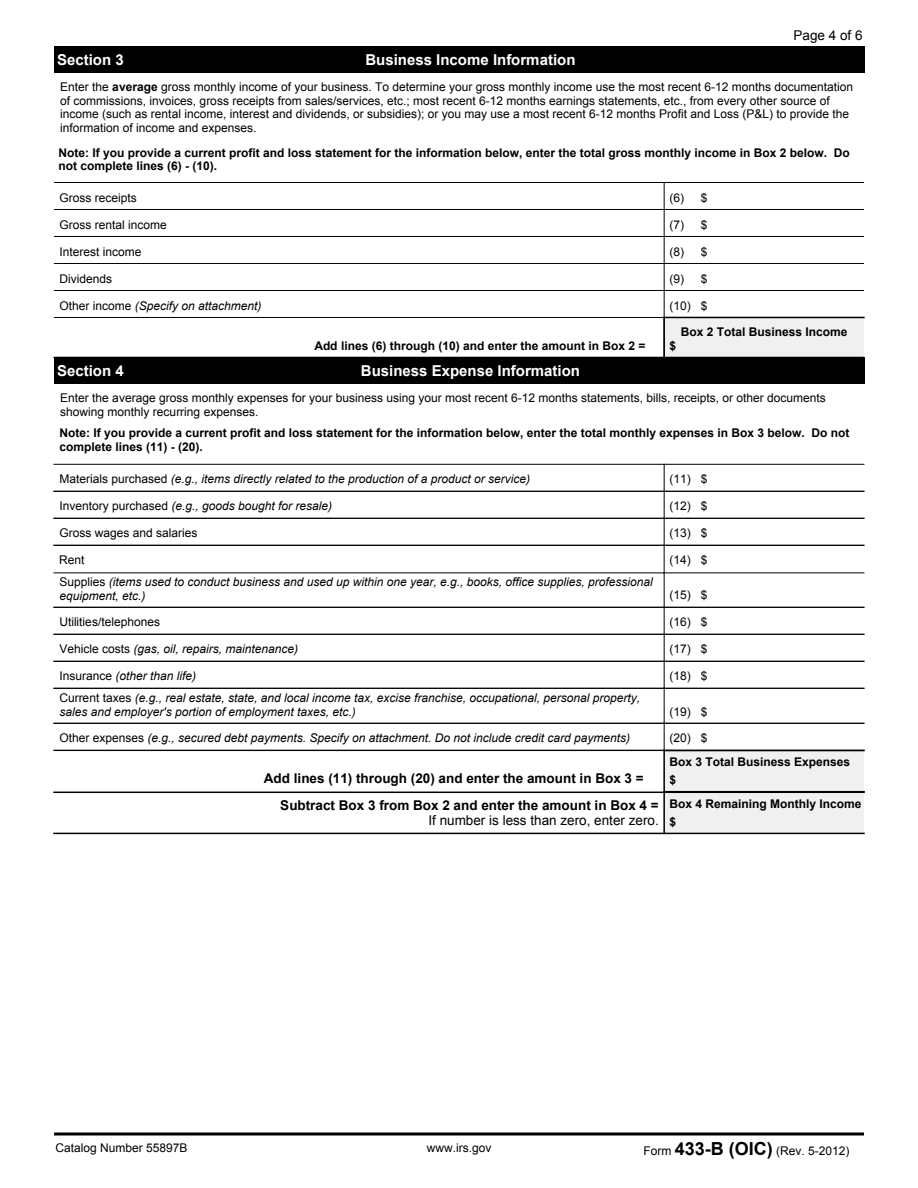
<style>
.page{position:relative;width:918px;height:1188px;background:#fff}
.page>*{position:absolute;margin:0;border:0;box-sizing:border-box;transform-origin:0 0}
.Section{font:700 15px "Arial";color:#fff}
.t1{font:700 13.5px/15.5px "Arial";color:#000;text-align:right}
.Section-2{font:13.5px "Arial";color:#000}
.Section-3{font:12px/13.8px "Arial";color:#000}
.t2{font:italic 12px/13.8px "Arial";color:#000}
.Section-4{font:700 12px/13.8px "Arial";color:#000}
.Field{font:700 12px/18px "Arial";color:#000}
.s1{font-weight:700}
.s2{font-style:normal}
.s3{font-weight:400}
.s4{font-weight:700;font-size:18px}
</style>
<div class="page">
<svg style="left:54px;top:1132px;width:810px;height:4px;background:#3f3f3f"></svg>
<div style="left:54px;top:46px;width:811px;height:27px;background:#000"></div>
<div style="left:54px;top:464px;width:611px;height:28px;border:1px solid #000"></div>
<hr style="left:664px;top:464px;width:200px;height:1px;background:#000">
<div style="left:54px;top:491px;width:611px;height:28px;border:1px solid #000"></div>
<hr style="left:664px;top:491px;width:200px;height:1px;background:#000">
<div style="left:54px;top:518px;width:611px;height:28px;border:1px solid #000"></div>
<hr style="left:664px;top:518px;width:200px;height:1px;background:#000">
<hr style="left:664px;top:573px;width:200px;height:1px;background:#000">
<div style="left:54px;top:607px;width:611px;height:28px;border:1px solid #000"></div>
<hr style="left:664px;top:607px;width:200px;height:1px;background:#000">
<div style="left:54px;top:634px;width:611px;height:28px;border:1px solid #000"></div>
<hr style="left:664px;top:634px;width:200px;height:1px;background:#000">
<div style="left:54px;top:661px;width:611px;height:28px;border:1px solid #000"></div>
<hr style="left:664px;top:661px;width:200px;height:1px;background:#000">
<div style="left:54px;top:688px;width:611px;height:36px;border:1px solid #000"></div>
<hr style="left:664px;top:688px;width:200px;height:1px;background:#000">
<div style="left:54px;top:723px;width:611px;height:28px;border:1px solid #000"></div>
<hr style="left:664px;top:723px;width:200px;height:1px;background:#000">
<hr style="left:54px;top:750px;width:610px;height:1px;background:#000">
<div style="left:54px;top:357px;width:811px;height:27px;background:#000"></div>
<hr style="left:54px;top:792px;width:610px;height:1px;background:#000">
<hr style="left:54px;top:833px;width:610px;height:1px;background:#000">
<svg style="left:663px;top:749px;width:202px;height:86px"></svg>
<svg style="left:53px;top:545px;width:612px;height:28px"></svg>
<hr style="left:664px;top:545px;width:200px;height:1px;background:#000">
<div style="left:664px;top:317px;width:200px;height:40px;background:#f0f0f0"></div>
<hr style="left:663px;top:317px;width:2px;height:40px;background:#000">
<hr style="left:54px;top:182px;width:810px;height:1px;background:#000">
<hr style="left:54px;top:209px;width:810px;height:1px;background:#000">
<hr style="left:54px;top:236px;width:810px;height:1px;background:#000">
<hr style="left:54px;top:263px;width:810px;height:1px;background:#000">
<hr style="left:54px;top:290px;width:810px;height:1px;background:#000">
<hr style="left:54px;top:317px;width:810px;height:1px;background:#000">
<hr style="left:664px;top:182px;width:1px;height:175px;background:#000">
<p class="Section-2" style="left:794px;top:27px;width:71px">Page 4 of 6</p>
<p class="Section" style="left:57px;top:50px;width:68px">Section 3</p>
<p class="Section" style="left:365px;top:50px;width:212px">Business Income Information</p>
<p class="Section-3" style="left:60px;top:80px;width:795px">Enter the <span class="s1">average</span> gross monthly income of your business. To determine your gross monthly income use the most recent 6-12 months documentation of commissions, invoices, gross receipts from sales/services, etc.; most recent 6-12 months earnings statements, etc., from every other source of income (such as rental income, interest and dividends, or subsidies); or you may use a most recent 6-12 months Profit and Loss (P&amp;L) to provide the information of income and expenses.</p>
<p class="Section-4" style="left:58px;top:146px;width:793px">Note: If you provide a current profit and loss statement for the information below, enter the total gross monthly income in Box 2 below. Do not complete lines (6) - (10).</p>
<p class="Section-3" style="left:59px;top:191px;width:79px">Gross receipts</p>
<p class="Section-3" style="left:670px;top:191px;width:40px">(6) $</p>
<p class="Section-3" style="left:59px;top:218px;width:109px">Gross rental income</p>
<p class="Section-3" style="left:670px;top:218px;width:40px">(7) $</p>
<p class="Section-3" style="left:59px;top:245px;width:84px">Interest income</p>
<p class="Section-3" style="left:670px;top:245px;width:40px">(8) $</p>
<p class="Section-3" style="left:59px;top:272px;width:54px">Dividends</p>
<p class="Section-3" style="left:670px;top:272px;width:40px">(9) $</p>
<p class="t2" style="left:59px;top:299px;width:204px"><span class="s2">Other income</span> (Specify on attachment)</p>
<p class="Section-3" style="left:670px;top:299px;width:40px">(10) $</p>
<p class="Section-4" style="left:314px;top:339px;width:333px">Add lines (6) through (10) and enter the amount in Box 2 =</p>
<p class="Section-4" style="left:681px;top:325px;width:168px">Box 2 Total Business Income</p>
<p class="Section-4" style="left:670px;top:339px;width:8px">$</p>
<p class="Section" style="left:57px;top:361px;width:68px">Section 4</p>
<p class="Section" style="left:361px;top:361px;width:221px">Business Expense Information</p>
<p class="Section-3" style="left:60px;top:391px;width:767px">Enter the average gross monthly expenses for your business using your most recent 6-12 months statements, bills, receipts, or other documents showing monthly recurring expenses.</p>
<p class="Section-4" style="left:59px;top:427px;width:792px">Note: If you provide a current profit and loss statement for the information below, enter the total monthly expenses in Box 3 below. Do not complete lines (11) - (20).</p>
<p class="t2" style="left:59px;top:472px;width:472px"><span class="s2">Materials purchased</span> (e.g., items directly related to the production of a product or service)</p>
<p class="Section-3" style="left:670px;top:472px;width:40px">(11) $</p>
<p class="t2" style="left:59px;top:499px;width:274px"><span class="s2">Inventory purchased</span> (e.g., goods bought for resale)</p>
<p class="Section-3" style="left:670px;top:499px;width:40px">(12) $</p>
<p class="Section-3" style="left:59px;top:526px;width:140px">Gross wages and salaries</p>
<p class="Section-3" style="left:670px;top:526px;width:40px">(13) $</p>
<p class="Section-3" style="left:59px;top:553px;width:27px">Rent</p>
<p class="Section-3" style="left:670px;top:553px;width:40px">(14) $</p>
<p class="t2" style="left:59px;top:575px;width:595px"><span class="s2">Supplies</span> (items used to conduct business and used up within one year, e.g., books, office supplies, professional equipment, etc.)</p>
<p class="Section-3" style="left:670px;top:588px;width:40px">(15) $</p>
<p class="Section-3" style="left:59px;top:615px;width:102px">Utilities/telephones</p>
<p class="Section-3" style="left:670px;top:615px;width:40px">(16) $</p>
<p class="t2" style="left:59px;top:642px;width:240px"><span class="s2">Vehicle costs</span> (gas, oil, repairs, maintenance)</p>
<p class="Section-3" style="left:670px;top:642px;width:40px">(17) $</p>
<p class="t2" style="left:59px;top:669px;width:138px"><span class="s2">Insurance</span> (other than life)</p>
<p class="Section-3" style="left:670px;top:669px;width:40px">(18) $</p>
<p class="t2" style="left:59px;top:691px;width:582px"><span class="s2">Current taxes</span> (e.g., real estate, state, and local income tax, excise franchise, occupational, personal property, sales and employer's portion of employment taxes, etc.)</p>
<p class="Section-3" style="left:670px;top:705px;width:40px">(19) $</p>
<p class="t2" style="left:59px;top:731px;width:572px"><span class="s2">Other expenses</span> (e.g., secured debt payments. Specify on attachment. Do not include credit card payments)</p>
<p class="Section-3" style="left:670px;top:731px;width:40px">(20) $</p>
<p class="t1" style="left:264px;top:771px;width:381px">Add lines (11) through (20) and enter the amount in Box 3 =</p>
<p class="Field" style="left:670px;top:753px;width:182px">Box 3 Total Business Expenses $</p>
<p class="t1" style="left:280px;top:798px;width:380px">Subtract Box 3 from Box 2 and enter the amount in Box 4 =<br><span class="s3">If number is less than zero, enter zero.</span></p>
<p class="Section-4" style="left:670px;top:795px;width:194px;line-height:18px">Box 4 Remaining Monthly Income $</p>
<p class="Section-3" style="left:55px;top:1141px;width:134px">Catalog Number 55897B</p>
<p class="Section-3" style="left:427px;top:1141px;width:66px">www.irs.gov</p>
<p class="Section-3" style="left:643px;top:1144px;width:208px">Form <span class="s4">433-B (OIC)</span> (Rev. 5-2012)</p>
</div>
